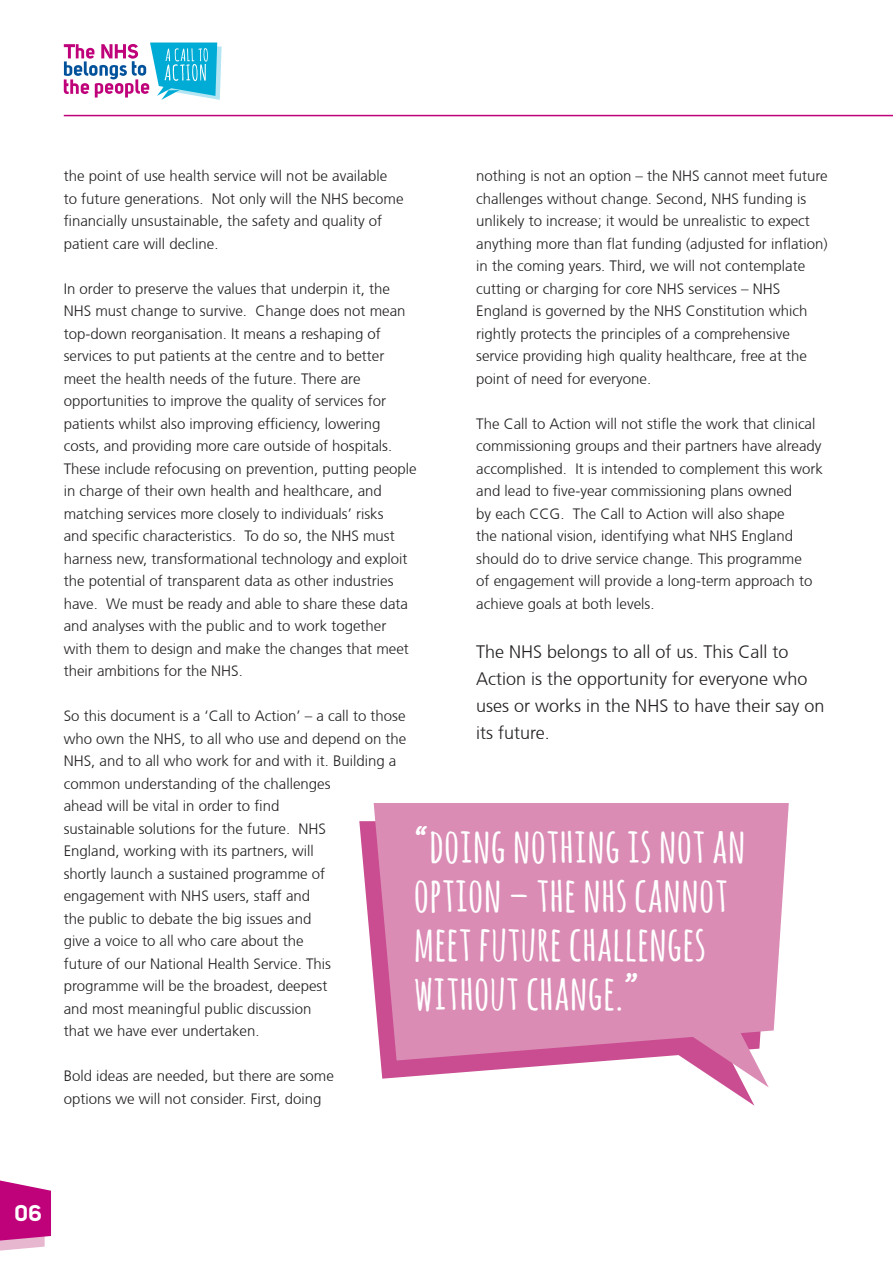
<style>
.page{position:relative;width:893px;height:1263px;background:#fff}
.page>*{position:absolute;margin:0;border:0;box-sizing:border-box;transform-origin:0 0}
.t1{font:700 48px/49.2px "Amatic SC";color:#fff}
.t2{font:22.5px "Uni Sans Bold";color:#fff}
.t3{font:300 18px/27px "Frutiger CE";color:#231f20}
.t4{font:300 15px/22.5px "Frutiger CE";color:#231f20}
</style>
<div class="page">
<hr style="left:64px;top:115px;width:829px;height:1px;background:#bf027a">
<svg style="left:0;top:1180px;width:51px;height:71px;background:#cc3a96"></svg>
<svg style="left:64px;top:43px;width:158px;height:57px"></svg>
<svg style="left:359px;top:821px;width:257px;height:258px"></svg>
<svg style="left:374px;top:803px;width:415px;height:257px;background:#d98bb4"></svg>
<svg style="left:669px;top:1026px;width:100px;height:80px"></svg>
<p class="t4" style="left:476px;top:165px;width:353px">nothing is not an option – the NHS cannot meet future challenges without change. Second, NHS funding is unlikely to increase; it would be unrealistic to expect anything more than flat funding (adjusted for inflation) in the coming years. Third, we will not contemplate cutting or charging for core NHS services – NHS England is governed by the NHS Constitution which rightly protects the principles of a comprehensive service providing high quality healthcare, free at the point of need for everyone.</p>
<p class="t4" style="left:476px;top:412px;width:348px">The Call to Action will not stifle the work that clinical commissioning groups and their partners have already accomplished. It is intended to complement this work and lead to five-year commissioning plans owned<br>by each CCG. The Call to Action will also shape<br>the national vision, identifying what NHS England should do to drive service change. This programme<br>of engagement will provide a long-term approach to achieve goals at both levels.</p>
<p class="t3" style="left:476px;top:638px;width:350px">The NHS belongs to all of us. This Call to Action is the opportunity for everyone who uses or works in the NHS to have their say on its future.</p>
<p class="t4" style="left:64px;top:165px;width:341px">the point of use health service will not be available to future generations. Not only will the NHS become financially unsustainable, the safety and quality of patient care will decline.</p>
<p class="t4" style="left:64px;top:277px;width:354px">In order to preserve the values that underpin it, the NHS must change to survive. Change does not mean top-down reorganisation. It means a reshaping of services to put patients at the centre and to better meet the health needs of the future. There are opportunities to improve the quality of services for patients whilst also improving efficiency, lowering costs, and providing more care outside of hospitals.<br>These include refocusing on prevention, putting people in charge of their own health and healthcare, and matching services more closely to individuals’ risks<br>and specific characteristics. To do so, the NHS must harness new, transformational technology and exploit the potential of transparent data as other industries have. We must be ready and able to share these data and analyses with the public and to work together with them to design and make the changes that meet their ambitions for the NHS.</p>
<p class="t4" style="left:64px;top:705px;width:344px">So this document is a ‘Call to Action’ – a call to those who own the NHS, to all who use and depend on the NHS, and to all who work for and with it. Building a common understanding of the challenges<br>ahead will be vital in order to find<br>sustainable solutions for the future. NHS<br>England, working with its partners, will<br>shortly launch a sustained programme of engagement with NHS users, staff and<br>the public to debate the big issues and<br>give a voice to all who care about the<br>future of our National Health Service. This programme will be the broadest, deepest<br>and most meaningful public discussion<br>that we have ever undertaken.</p>
<p class="t4" style="left:64px;top:1065px;width:272px">Bold ideas are needed, but there are some options we will not consider. First, doing</p>
<h1 class="t1" style="left:414px;top:819px;width:334px">“DOING NOTHING IS NOT AN<br>OPTION – THE NHS CANNOT<br>MEET FUTURE CHALLENGES<br>WITHOUT CHANGE.”</h1>
<h2 class="t2" style="left:15px;top:1199px;width:29px">06</h2>
</div>
